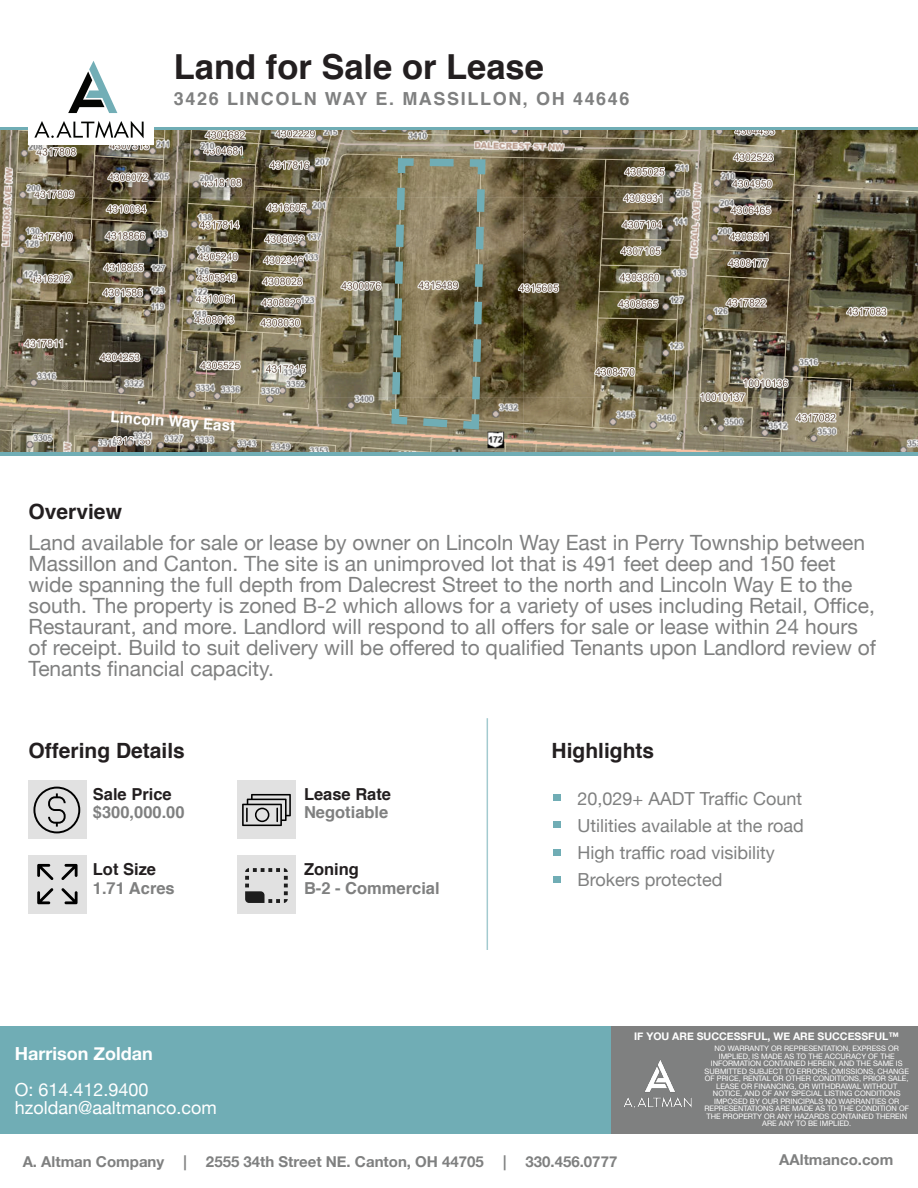
<style>
.page{position:relative;width:918px;height:1188px;background:#fff}
.page>*{position:absolute;margin:0;border:0;box-sizing:border-box;transform-origin:0 0}
.t1{font:700 34.5px "Helvetica";color:#231f20}
.t2{font:21px/21px "Helvetica Neue";color:#7f8080}
.t3{font:700 21px "Helvetica";color:#231f20}
.t4{font:18px "Helvetica Neue";color:#7f8080}
.t5{font:18px/18px "Helvetica Neue";color:#fff}
.t6{font:700 18px "Helvetica";letter-spacing:.09em;color:#7f8080}
.t7{font:700 18px "Helvetica Neue";color:#fff}
.t8{font:700 16.5px "Helvetica";color:#7f8080}
.t9{font:700 16.5px "Helvetica";color:#231f20}
.t10{font:700 15.15px "Helvetica";color:#fff}
.t11{font:700 15px "Helvetica Neue";color:#7f8080}
.t12{font:700 10.5px "Helvetica Neue";color:#fff}
.t13{font:7.5px/7.5px "Helvetica Neue";color:#fff;text-align:center}
</style>
<div class="page">
<div style="left:610px;top:1026px;width:308px;height:108px;background:#7f8080"></div>
<div style="left:0;top:1026px;width:610px;height:108px;background:#70adb5"></div>
<img style="left:624px;top:1060px;width:68px;height:48px">
<svg style="left:0;top:127px;width:918px;height:329px;fill:#70adb5"></svg>
<img style="left:0;top:131px;width:918px;height:320px">
<div style="left:28px;top:44px;width:125px;height:101px;background:#fff"></div>
<svg style="left:34px;top:121px;width:110px;height:17px"></svg>
<svg style="left:68px;top:61px;width:49px;height:52px"></svg>
<div style="left:554px;top:794px;width:7px;height:6px;background:#70adb5"></div>
<div style="left:554px;top:821px;width:7px;height:7px;background:#70adb5"></div>
<div style="left:554px;top:849px;width:7px;height:6px;background:#70adb5"></div>
<div style="left:554px;top:877px;width:7px;height:6px;background:#70adb5"></div>
<hr style="left:487px;top:718px;width:1px;height:232px;background:#70adb5">
<div style="left:29px;top:855px;width:58px;height:59px;background:#e1e1e1"></div>
<div style="left:238px;top:855px;width:58px;height:59px;background:#e1e1e1"></div>
<svg style="left:61px;top:864px;width:17px;height:16px"></svg>
<svg style="left:37px;top:864px;width:16px;height:16px"></svg>
<svg style="left:37px;top:888px;width:16px;height:16px"></svg>
<svg style="left:61px;top:888px;width:17px;height:16px"></svg>
<div style="left:29px;top:781px;width:58px;height:58px;background:#e1e1e1"></div>
<div style="left:238px;top:781px;width:58px;height:58px;background:#e1e1e1"></div>
<svg style="left:33px;top:787px;width:47px;height:46px"></svg>
<svg style="left:242px;top:794px;width:49px;height:32px"></svg>
<svg style="left:245px;top:868px;width:43px;height:35px"></svg>
<svg style="left:388px;top:154px;width:101px;height:280px"></svg>
<h1 class="t1" style="left:174px;top:39px;width:372px">Land for Sale or Lease</h1>
<p class="t6" style="left:174px;top:84px;width:457px">3426 LINCOLN WAY E. MASSILLON, OH 44646</p>
<p class="t10" style="left:111px;top:405px;width:127px;rotate:4deg">Lincoln Way East</p>
<p class="t3" style="left:29px;top:494px;width:95px">Overview</p>
<p class="t2" style="left:29px;top:533px;width:849px">Land available for sale or lease by owner on Lincoln Way East in Perry Township between Massillon and Canton. The site is an unimproved lot that is 491 feet deep and 150 feet wide spanning the full depth from Dalecrest Street to the north and Lincoln Way E to the south. The property is zoned B-2 which allows for a variety of uses including Retail, Office, Restaurant, and more. Landlord will respond to all offers for sale or lease within 24 hours of receipt. Build to suit delivery will be offered to qualified Tenants upon Landlord review of Tenants financial capacity.</p>
<p class="t3" style="left:29px;top:733px;width:158px">Offering Details</p>
<p class="t9" style="left:93px;top:781px;width:80px">Sale Price</p>
<p class="t8" style="left:93px;top:799px;width:93px">$300,000.00</p>
<p class="t8" style="left:304px;top:799px;width:86px">Negotiable</p>
<p class="t9" style="left:304px;top:781px;width:89px">Lease Rate</p>
<p class="t9" style="left:93px;top:855px;width:65px">Lot Size</p>
<p class="t9" style="left:304px;top:855px;width:56px">Zoning</p>
<p class="t8" style="left:93px;top:875px;width:83px">1.71 Acres</p>
<p class="t8" style="left:304px;top:875px;width:137px">B-2 - Commercial</p>
<p class="t7" style="left:15px;top:1039px;width:139px">Harrison Zoldan</p>
<p class="t5" style="left:15px;top:1081px;width:204px">O: 614.412.9400 hzoldan@aaltmanco.com</p>
<p class="t3" style="left:552px;top:733px;width:104px">Highlights</p>
<p class="t4" style="left:578px;top:786px;width:226px">20,029+ AADT Traffic Count</p>
<p class="t4" style="left:578px;top:813px;width:228px">Utilities available at the road</p>
<p class="t4" style="left:578px;top:840px;width:199px">High traffic road visibility</p>
<p class="t4" style="left:578px;top:867px;width:147px">Brokers protected</p>
<p class="t12" style="left:634px;top:1028px;width:266px">IF YOU ARE SUCCESSFUL, WE ARE SUCCESSFUL™</p>
<p class="t13" style="left:704px;top:1045px;width:206px">NO WARRANTY OR REPRESENTATION, EXPRESS OR IMPLIED, IS MADE AS TO THE ACCURACY OF THE INFORMATION CONTAINED HEREIN, AND THE SAME IS SUBMITTED SUBJECT TO ERRORS, OMISSIONS, CHANGE OF PRICE, RENTAL OR OTHER CONDITIONS, PRIOR SALE, LEASE OR FINANCING, OR WITHDRAWAL WITHOUT NOTICE, AND OF ANY SPECIAL LISTING CONDITIONS IMPOSED BY OUR PRINCIPALS NO WARRANTIES OR REPRESENTATIONS ARE MADE AS TO THE CONDITION OF THE PROPERTY OR ANY HAZARDS CONTAINED THEREIN ARE ANY TO BE IMPLIED.</p>
<p class="t11" style="left:23px;top:1150px;width:143px">A. Altman Company</p>
<p class="t11" style="left:183px;top:1150px;width:5px">|</p>
<p class="t11" style="left:206px;top:1150px;width:279px">2555 34th Street NE. Canton, OH 44705</p>
<p class="t11" style="left:503px;top:1150px;width:5px">|</p>
<p class="t11" style="left:526px;top:1150px;width:93px">330.456.0777</p>
<p class="t11" style="left:779px;top:1148px;width:116px">AAltmanco.com</p>
</div>
